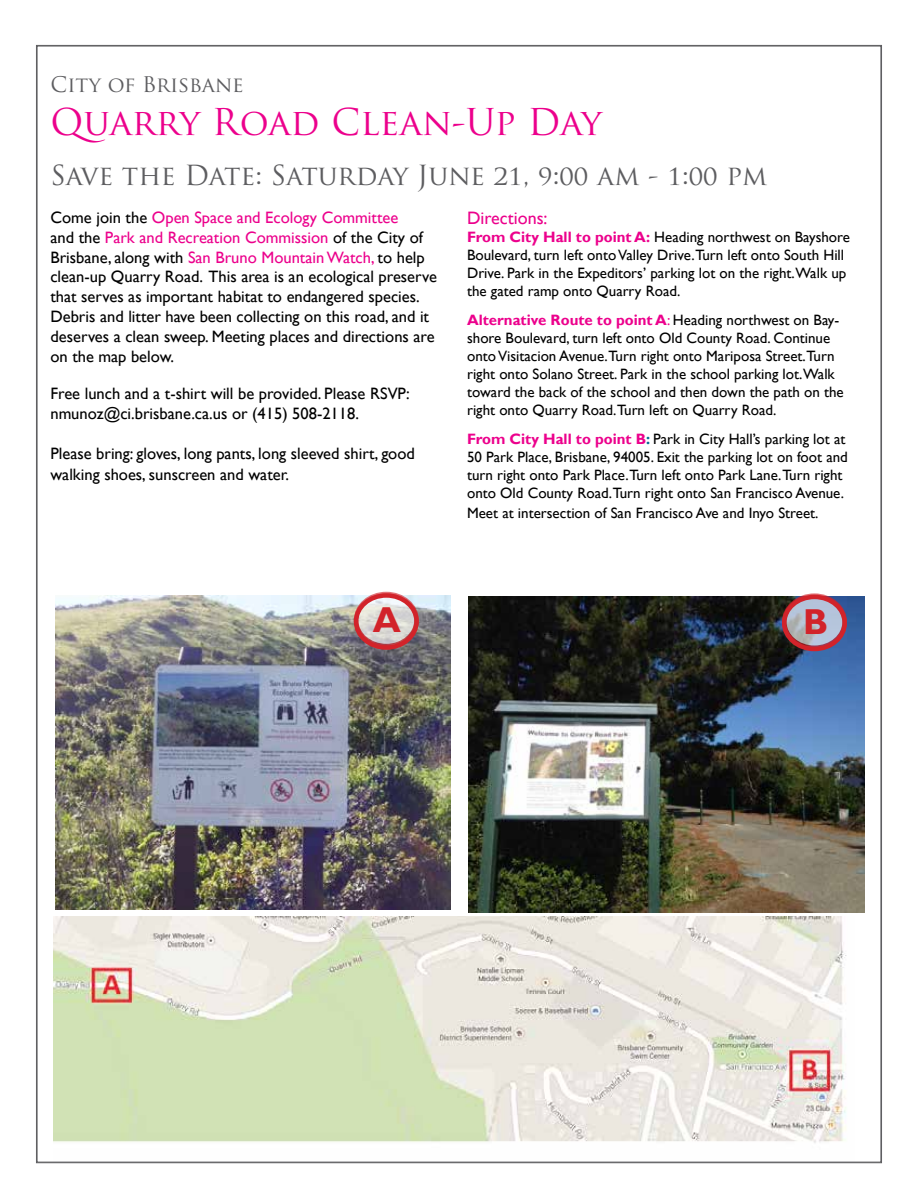
<style>
.page{position:relative;width:918px;height:1188px;background:#fff}
.page>*{position:absolute;margin:0;border:0;box-sizing:border-box;transform-origin:0 0}
.t1{font:36px "Trajan Pro";color:#ec008c}
.t2{font:700 36px "Gill Sans";color:#d2232a}
.t3{font:27px "Trajan Pro";color:#5d5d60}
.t4{font:21px "Trajan Pro";color:#5d5d60}
.t5{font:18px "Gill Sans";color:#ec008c}
.t6{font:16.5px/19.8px "Gill Sans";color:#000}
.t7{font:15px/18px "Gill Sans";color:#000}
.s1{color:#ec008c}
.s2{font-weight:700;color:#ec008c}
.s3{font-weight:700;color:#006595}
</style>
<div class="page">
<img style="left:36px;top:45px;width:846px;height:1118px">
<h3 class="t4" style="left:50px;top:71px;width:195px">City of Brisbane</h3>
<h1 class="t1" style="left:50px;top:99px;width:553px">Quarry Road Clean-Up Day</h1>
<h2 class="t3" style="left:50px;top:158px;width:718px">Save the Date: Saturday June 21, 9:00 am - 1:00 pm</h2>
<p class="t6" style="left:50px;top:208px;width:388px">Come join the <span class="s1">Open Space and Ecology Committee<br></span>and the <span class="s1">Park and Recreation Commission</span> of the City of Brisbane, along with <span class="s1">San Bruno Mountain Watch,</span> to help clean-up Quarry Road. This area is an ecological preserve that serves as important habitat to endangered species.<br>Debris and litter have been collecting on this road, and it deserves a clean sweep. Meeting places and directions are on the map below.</p>
<p class="t6" style="left:50px;top:384px;width:361px">Free lunch and a t-shirt will be provided. Please RSVP: nmunoz@ci.brisbane.ca.us or (415) 508-2118.</p>
<p class="t6" style="left:50px;top:443px;width:366px;line-height:21.6px">Please bring: gloves, long pants, long sleeved shirt, good walking shoes, sunscreen and water.</p>
<p class="t5" style="left:467px;top:208px;width:82px">Directions:</p>
<p class="t7" style="left:467px;top:228px;width:384px"><span class="s2">From City Hall to point A:</span> Heading northwest on Bayshore Boulevard, turn left onto Valley Drive.Turn left onto South Hill Drive. Park in the Expeditors’ parking lot on the right.Walk up the gated ramp onto Quarry Road.</p>
<p class="t7" style="left:467px;top:311px;width:378px"><span class="s2">Alternative Route to point A</span><span class="s1">:</span> Heading northwest on Bay&shy;shore Boulevard, turn left onto Old County Road. Continue onto Visitacion Avenue.Turn right onto Mariposa Street.Turn right onto Solano Street. Park in the school parking lot.Walk toward the back of the school and then down the path on the right onto Quarry Road.Turn left on Quarry Road.</p>
<p class="t7" style="left:467px;top:430px;width:382px"><span class="s2">From City Hall to point B</span><span class="s3">:</span> Park in City Hall’s parking lot at 50 Park Place, Brisbane, 94005. Exit the parking lot on foot and turn right onto Park Place.Turn left onto Park Lane.Turn right onto Old County Road.Turn right onto San Francisco Avenue.</p>
<p class="t7" style="left:467px;top:504px;width:353px">Meet at intersection of San Francisco Ave and Inyo Street.</p>
<h1 class="t2" style="left:373px;top:599px;width:29px">A</h1>
<h1 class="t2" style="left:803px;top:600px;width:22px">B</h1>
</div>
